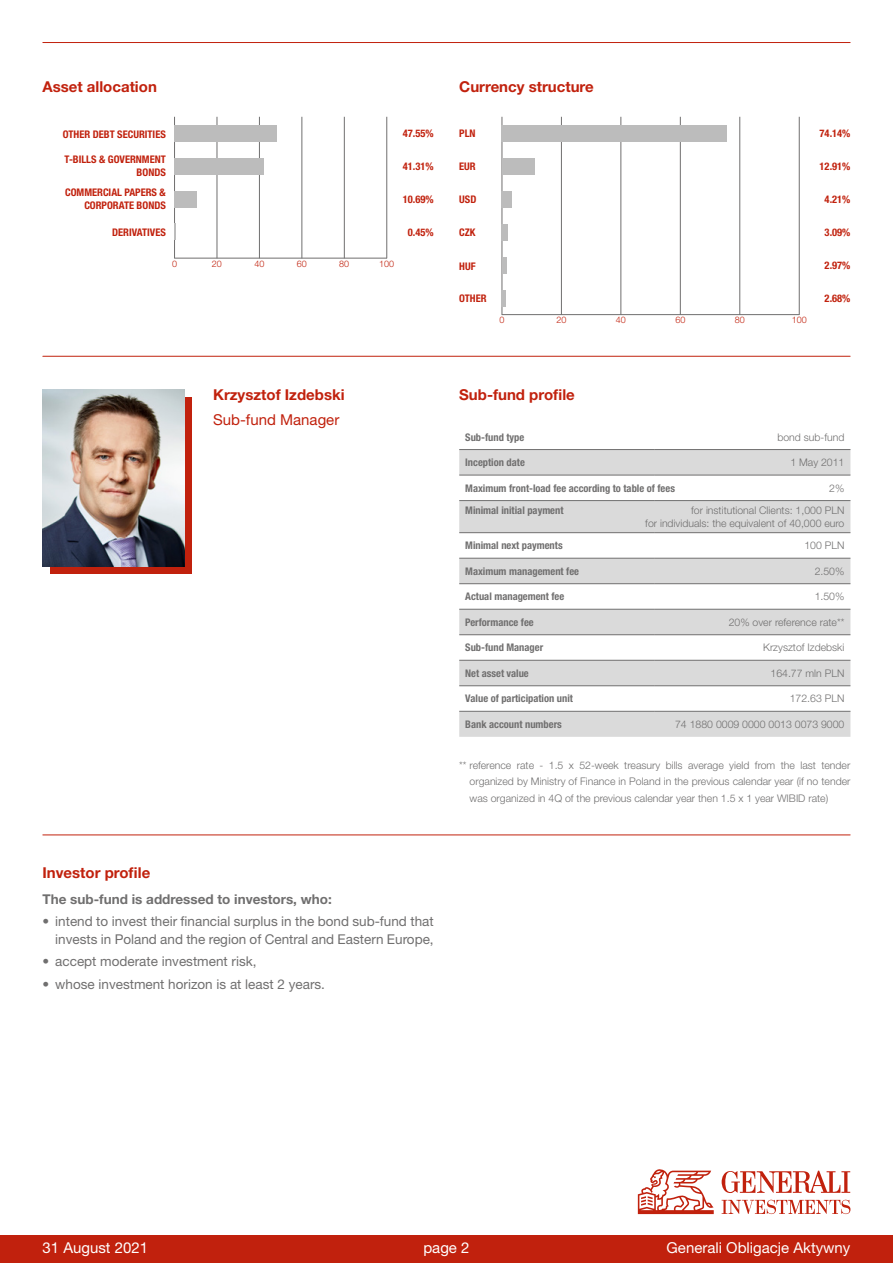
<style>
.page{position:relative;width:893px;height:1263px;background:#fff}
.page>*{position:absolute;margin:0;border:0;box-sizing:border-box;transform-origin:0 0}
.t1{font:700 15px "Helvetica Neue LT Pro";color:#c1210d}
.t2{font:15px "Helvetica Neue LT Pro";color:#fff}
.t3{font:15px "Helvetica Neue LT Pro";color:#c1210d}
.t4{font:13.5px/18px "Helvetica Neue LT Pro";color:#706f6f;text-align:right}
._04_Copy_10_pt{font:700 13.5px "Helvetica Neue LT Pro";color:#706f6f}
._04_Copy_10_pt-2{font:700 condensed 10.5px "Helvetica Neue LT Pro";color:#706f6f}
.wykres_poziom{font:300 10.5px/16.5px "Helvetica Neue LT Pro";color:#706f6f;text-align:justify}
._04_Copy_10_pt-3{font:300 10.5px "Helvetica Neue LT Pro";color:#706f6f}
.alokacja_aktywow{font:700 condensed 10.5px/12.6px "Helvetica Neue LT Pro";color:#c1210d;text-align:right}
.Tab___oferta_4{font:300 9px "Helvetica Neue LT Pro";color:#c1210d}
</style>
<div class="page">
<hr style="left:43px;top:42px;width:807px;height:1px;background:#c1210d">
<hr style="left:43px;top:356px;width:807px;height:1px;background:#c1210d">
<hr style="left:43px;top:835px;width:807px;height:1px;background:#c1210d">
<svg style="left:459px;top:450px;width:391px;height:287px;fill:#dadada"></svg>
<hr style="left:459px;top:449px;width:196px;height:1px;background:#706f6f">
<hr style="left:655px;top:449px;width:195px;height:1px;background:#706f6f">
<hr style="left:459px;top:475px;width:196px;height:1px;background:#706f6f">
<hr style="left:655px;top:475px;width:195px;height:1px;background:#706f6f">
<hr style="left:459px;top:500px;width:196px;height:1px;background:#706f6f">
<hr style="left:655px;top:500px;width:195px;height:1px;background:#706f6f">
<hr style="left:459px;top:532px;width:196px;height:1px;background:#706f6f">
<hr style="left:655px;top:532px;width:195px;height:1px;background:#706f6f">
<hr style="left:459px;top:558px;width:196px;height:1px;background:#706f6f">
<hr style="left:655px;top:558px;width:195px;height:1px;background:#706f6f">
<hr style="left:459px;top:583px;width:196px;height:1px;background:#706f6f">
<hr style="left:655px;top:583px;width:195px;height:1px;background:#706f6f">
<hr style="left:459px;top:609px;width:196px;height:1px;background:#706f6f">
<hr style="left:655px;top:609px;width:195px;height:1px;background:#706f6f">
<hr style="left:459px;top:634px;width:196px;height:1px;background:#706f6f">
<hr style="left:655px;top:634px;width:195px;height:1px;background:#706f6f">
<hr style="left:459px;top:660px;width:196px;height:1px;background:#706f6f">
<hr style="left:655px;top:660px;width:195px;height:1px;background:#706f6f">
<hr style="left:459px;top:685px;width:196px;height:1px;background:#706f6f">
<hr style="left:655px;top:685px;width:195px;height:1px;background:#706f6f">
<hr style="left:459px;top:711px;width:196px;height:1px;background:#706f6f">
<hr style="left:655px;top:711px;width:195px;height:1px;background:#706f6f">
<div style="left:50px;top:397px;width:142px;height:176px;background:#c1210d"></div>
<img style="left:43px;top:389px;width:141px;height:177px">
<hr style="left:217px;top:117px;width:1px;height:141px;background:#706f6f">
<hr style="left:561px;top:117px;width:1px;height:198px;background:#706f6f">
<hr style="left:259px;top:117px;width:1px;height:141px;background:#706f6f">
<hr style="left:621px;top:117px;width:1px;height:198px;background:#706f6f">
<hr style="left:302px;top:117px;width:1px;height:141px;background:#706f6f">
<hr style="left:680px;top:117px;width:1px;height:198px;background:#706f6f">
<hr style="left:344px;top:117px;width:1px;height:141px;background:#706f6f">
<hr style="left:739px;top:117px;width:1px;height:198px;background:#706f6f">
<hr style="left:386px;top:117px;width:1px;height:141px;background:#706f6f">
<hr style="left:799px;top:117px;width:1px;height:198px;background:#706f6f">
<hr style="left:174px;top:117px;width:1px;height:141px;background:#706f6f">
<hr style="left:502px;top:117px;width:1px;height:198px;background:#706f6f">
<div style="left:502px;top:125px;width:225px;height:17px;background:#bcbcbc"></div>
<div style="left:502px;top:158px;width:32px;height:17px;background:#bcbcbc"></div>
<div style="left:502px;top:191px;width:10px;height:17px;background:#bcbcbc"></div>
<div style="left:502px;top:224px;width:6px;height:17px;background:#bcbcbc"></div>
<hr style="left:502px;top:257px;width:4px;height:17px;background:#bcbcbc">
<hr style="left:502px;top:290px;width:4px;height:17px;background:#bcbcbc">
<div style="left:174px;top:125px;width:102px;height:17px;background:#bcbcbc"></div>
<div style="left:174px;top:158px;width:90px;height:17px;background:#bcbcbc"></div>
<svg style="left:175px;top:224px;width:1px;height:16px"></svg>
<div style="left:174px;top:191px;width:23px;height:17px;background:#bcbcbc"></div>
<hr style="left:174px;top:258px;width:213px;height:1px;background:#706f6f">
<hr style="left:502px;top:314px;width:297px;height:1px;background:#706f6f">
<div style="left:0;top:1235px;width:893px;height:28px;background:#c1210d"></div>
<svg style="left:638px;top:1169px;width:76px;height:45px"></svg>
<svg style="left:722px;top:1200px;width:128px;height:14px"></svg>
<svg style="left:722px;top:1171px;width:128px;height:22px"></svg>
<p class="t1" style="left:43px;top:77px;width:116px">Asset allocation</p>
<p class="t1" style="left:459px;top:77px;width:136px">Currency structure</p>
<p class="alokacja_aktywow" style="left:63px;top:128px;width:104px">OTHER DEBT SECURITIES</p>
<p class="alokacja_aktywow" style="left:65px;top:153px;width:103px">T-BILLS &amp; GOVERNMENT<br>BONDS</p>
<p class="alokacja_aktywow" style="left:403px;top:127px;width:32px">47.55%</p>
<p class="alokacja_aktywow" style="left:403px;top:160px;width:32px">41.31%</p>
<p class="alokacja_aktywow" style="left:459px;top:127px;width:18px">PLN</p>
<p class="alokacja_aktywow" style="left:459px;top:160px;width:18px">EUR</p>
<p class="alokacja_aktywow" style="left:820px;top:127px;width:32px">74.14%</p>
<p class="alokacja_aktywow" style="left:820px;top:160px;width:32px">12.91%</p>
<p class="alokacja_aktywow" style="left:65px;top:186px;width:102px">COMMERCIAL PAPERS &amp;<br>CORPORATE BONDS</p>
<p class="alokacja_aktywow" style="left:112px;top:226px;width:55px">DERIVATIVES</p>
<p class="alokacja_aktywow" style="left:403px;top:193px;width:32px">10.69%</p>
<p class="alokacja_aktywow" style="left:408px;top:226px;width:27px">0.45%</p>
<p class="alokacja_aktywow" style="left:459px;top:193px;width:19px">USD</p>
<p class="alokacja_aktywow" style="left:459px;top:226px;width:18px">CZK</p>
<p class="alokacja_aktywow" style="left:825px;top:193px;width:27px">4.21%</p>
<p class="alokacja_aktywow" style="left:825px;top:226px;width:27px">3.09%</p>
<p class="Tab___oferta_4" style="left:172px;top:258px;width:7px">0</p>
<p class="Tab___oferta_4" style="left:212px;top:258px;width:12px">20</p>
<p class="Tab___oferta_4" style="left:254px;top:258px;width:12px">40</p>
<p class="Tab___oferta_4" style="left:297px;top:258px;width:12px">60</p>
<p class="Tab___oferta_4" style="left:339px;top:258px;width:12px">80</p>
<p class="Tab___oferta_4" style="left:379px;top:258px;width:17px">100</p>
<p class="alokacja_aktywow" style="left:459px;top:260px;width:18px">HUF</p>
<p class="alokacja_aktywow" style="left:825px;top:259px;width:27px">2.97%</p>
<p class="alokacja_aktywow" style="left:459px;top:292px;width:29px">OTHER</p>
<p class="alokacja_aktywow" style="left:825px;top:292px;width:27px">2.68%</p>
<p class="Tab___oferta_4" style="left:499px;top:314px;width:7px">0</p>
<p class="Tab___oferta_4" style="left:556px;top:314px;width:12px">20</p>
<p class="Tab___oferta_4" style="left:616px;top:314px;width:12px">40</p>
<p class="Tab___oferta_4" style="left:675px;top:314px;width:12px">60</p>
<p class="Tab___oferta_4" style="left:735px;top:314px;width:12px">80</p>
<p class="Tab___oferta_4" style="left:792px;top:314px;width:17px">100</p>
<p class="t1" style="left:213px;top:385px;width:133px">Krzysztof Izdebski</p>
<p class="t3" style="left:213px;top:411px;width:128px">Sub-fund Manager</p>
<p class="t1" style="left:43px;top:863px;width:109px">Investor profile</p>
<p class="_04_Copy_10_pt" style="left:43px;top:890px;width:291px">The sub-fund is addressed to investors, who:</p>
<p class="t4" style="left:43px;top:912px;width:393px">• intend to invest their financial surplus in the bond sub-fund that invests in Poland and the region of Central and Eastern Europe,</p>
<p class="t4" style="left:43px;top:952px;width:216px">• accept moderate investment risk,</p>
<p class="t4" style="left:43px;top:974px;width:284px">• whose investment horizon is at least 2 years.</p>
<p class="t1" style="left:459px;top:385px;width:117px">Sub-fund profile</p>
<p class="_04_Copy_10_pt-2" style="left:465px;top:430px;width:61px">Sub-fund type</p>
<p class="_04_Copy_10_pt-3" style="left:777px;top:430px;width:69px">bond sub-fund</p>
<p class="_04_Copy_10_pt-2" style="left:465px;top:456px;width:61px">Inception date</p>
<p class="_04_Copy_10_pt-3" style="left:790px;top:456px;width:56px">1 May 2011</p>
<p class="_04_Copy_10_pt-2" style="left:465px;top:482px;width:211px">Maximum front-load fee according to table of fees</p>
<p class="_04_Copy_10_pt-3" style="left:829px;top:481px;width:17px">2%</p>
<p class="_04_Copy_10_pt-2" style="left:465px;top:504px;width:100px">Minimal initial payment</p>
<p class="_04_Copy_10_pt-3" style="left:691px;top:504px;width:155px">for institutional Clients: 1,000 PLN</p>
<p class="_04_Copy_10_pt-3" style="left:645px;top:516px;width:201px">for individuals: the equivalent of 40,000 euro</p>
<p class="_04_Copy_10_pt-2" style="left:465px;top:539px;width:99px">Minimal next payments</p>
<p class="_04_Copy_10_pt-3" style="left:804px;top:539px;width:42px">100 PLN</p>
<p class="_04_Copy_10_pt-2" style="left:465px;top:565px;width:115px">Maximum management fee</p>
<p class="_04_Copy_10_pt-3" style="left:815px;top:564px;width:31px">2.50%</p>
<p class="_04_Copy_10_pt-2" style="left:465px;top:590px;width:101px">Actual management fee</p>
<p class="_04_Copy_10_pt-3" style="left:815px;top:590px;width:31px">1.50%</p>
<p class="_04_Copy_10_pt-2" style="left:465px;top:616px;width:70px">Performance fee</p>
<p class="_04_Copy_10_pt-3" style="left:729px;top:616px;width:117px">20% over reference rate**</p>
<p class="_04_Copy_10_pt-2" style="left:465px;top:641px;width:79px">Sub-fund Manager</p>
<p class="_04_Copy_10_pt-3" style="left:763px;top:641px;width:83px">Krzysztof Izdebski</p>
<p class="_04_Copy_10_pt-2" style="left:465px;top:667px;width:65px">Net asset value</p>
<p class="_04_Copy_10_pt-3" style="left:770px;top:667px;width:75px">164.77 mln PLN</p>
<p class="_04_Copy_10_pt-2" style="left:465px;top:692px;width:109px">Value of participation unit</p>
<p class="_04_Copy_10_pt-3" style="left:790px;top:692px;width:56px">172.63 PLN</p>
<p class="_04_Copy_10_pt-2" style="left:465px;top:718px;width:98px">Bank account numbers</p>
<p class="_04_Copy_10_pt-3" style="left:675px;top:718px;width:171px">74 1880 0009 0000 0013 0073 9000</p>
<p class="wykres_poziom" style="left:470px;top:756px;width:382px;text-indent:-10px">** reference rate - 1.5 x 52-week treasury bills average yield from the last tender organized by Ministry of Finance in Poland in the previous calendar year (if no tender was organized in 4Q of the previous calendar year then 1.5 x 1 year WIBID rate)</p>
<h1 class="t2" style="left:43px;top:1238px;width:107px">31 August 2021</h1>
<h1 class="t2" style="left:423px;top:1238px;width:48px">page 2</h1>
<h1 class="t2" style="left:667px;top:1238px;width:185px">Generali Obligacje Aktywny</h1>
</div>
